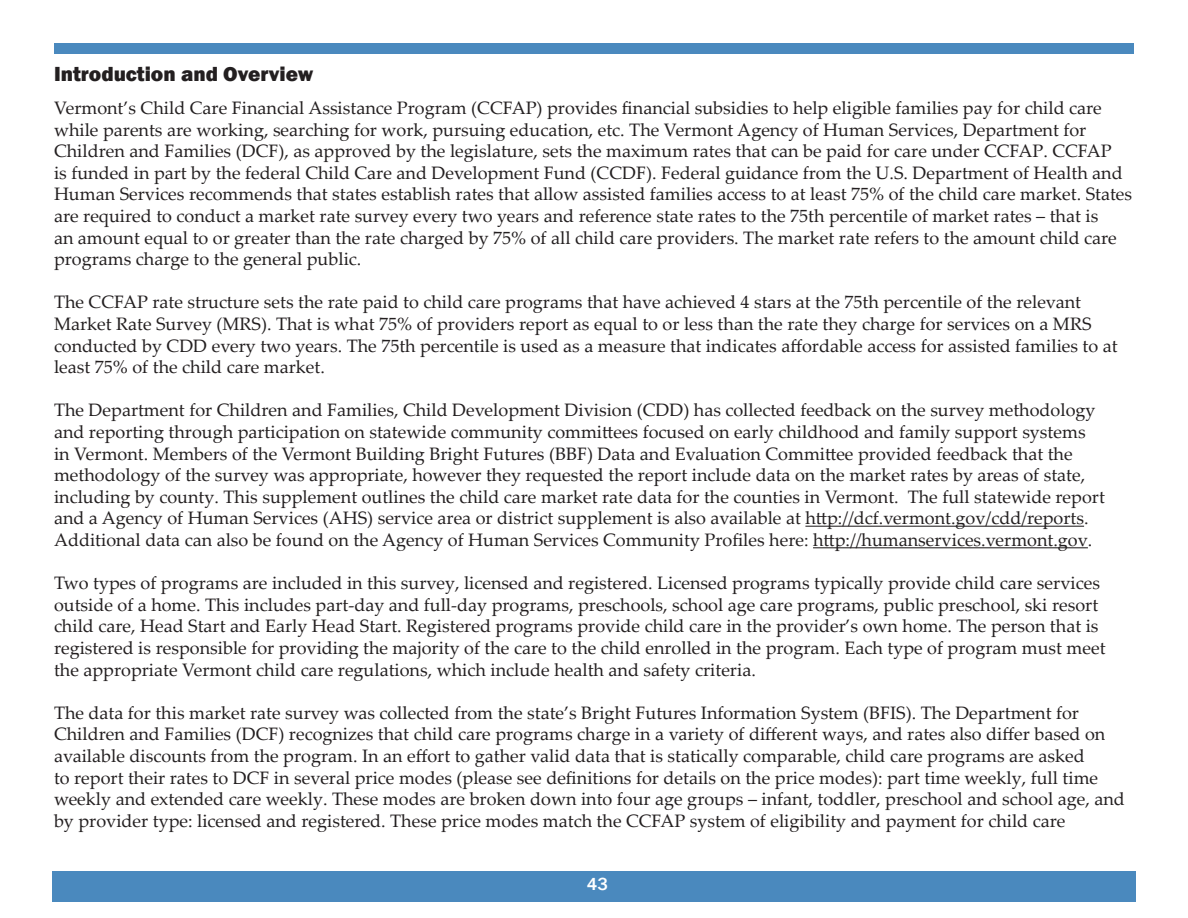
<style>
.page{position:relative;width:1188px;height:918px;background:#fff}
.page>*{position:absolute;margin:0;border:0;box-sizing:border-box;transform-origin:0 0}
.t1{font:800 21px "Franklin Gothic";color:#231f20}
.t2{font:18px/21.6px "Palatino Linotype";color:#231f20}
.t3{font:500 18px "Franklin Gothic";color:#fff}
</style>
<div class="page">
<div style="left:52px;top:872px;width:1084px;height:30px;background:#4a89be"></div>
<div style="left:54px;top:43px;width:1080px;height:11px;background:#4a89be"></div>
<hr style="left:805px;top:526px;width:279px;height:1px;background:#231f20">
<hr style="left:813px;top:547px;width:275px;height:1px;background:#231f20">
<p class="t1" style="left:54px;top:61px;width:261px">Introduction and Overview</p>
<p class="t2" style="left:54px;top:96px;width:1080px">Vermont’s Child Care Financial Assistance Program (CCFAP) provides financial subsidies to help eligible families pay for child care while parents are working, searching for work, pursuing education, etc. The Vermont Agency of Human Services, Department for Children and Families (DCF), as approved by the legislature, sets the maximum rates that can be paid for care under CCFAP. CCFAP<br>is funded in part by the federal Child Care and Development Fund (CCDF). Federal guidance from the U.S. Department of Health and Human Services recommends that states establish rates that allow assisted families access to at least 75% of the child care market. States are required to conduct a market rate survey every two years and reference state rates to the 75th percentile of market rates – that is<br>an amount equal to or greater than the rate charged by 75% of all child care providers. The market rate refers to the amount child care programs charge to the general public.</p>
<p class="t2" style="left:54px;top:291px;width:1065px">The CCFAP rate structure sets the rate paid to child care programs that have achieved 4 stars at the 75th percentile of the relevant Market Rate Survey (MRS). That is what 75% of providers report as equal to or less than the rate they charge for services on a MRS conducted by CDD every two years. The 75th percentile is used as a measure that indicates affordable access for assisted families to at least 75% of the child care market.</p>
<p class="t2" style="left:54px;top:399px;width:1052px">The Department for Children and Families, Child Development Division (CDD) has collected feedback on the survey methodology and reporting through participation on statewide community committees focused on early childhood and family support systems in Vermont. Members of the Vermont Building Bright Futures (BBF) Data and Evaluation Committee provided feedback that the methodology of the survey was appropriate, however they requested the report include data on the market rates by areas of state, including by county. This supplement outlines the child care market rate data for the counties in Vermont. The full statewide report and a Agency of Human Services (AHS) service area or district supplement is also available at http://dcf.vermont.gov/cdd/reports.<br>Additional data can also be found on the Agency of Human Services Community Profiles here: http://humanservices.vermont.gov.</p>
<p class="t2" style="left:54px;top:572px;width:1053px">Two types of programs are included in this survey, licensed and registered. Licensed programs typically provide child care services outside of a home. This includes part-day and full-day programs, preschools, school age care programs, public preschool, ski resort child care, Head Start and Early Head Start. Registered programs provide child care in the provider’s own home. The person that is registered is responsible for providing the majority of the care to the child enrolled in the program. Each type of program must meet the appropriate Vermont child care regulations, which include health and safety criteria.</p>
<p class="t2" style="left:54px;top:701px;width:1072px">The data for this market rate survey was collected from the state’s Bright Futures Information System (BFIS). The Department for Children and Families (DCF) recognizes that child care programs charge in a variety of different ways, and rates also differ based on available discounts from the program. In an effort to gather valid data that is statically comparable, child care programs are asked<br>to report their rates to DCF in several price modes (please see definitions for details on the price modes): part time weekly, full time weekly and extended care weekly. These modes are broken down into four age groups – infant, toddler, preschool and school age, and by provider type: licensed and registered. These price modes match the CCFAP system of eligibility and payment for child care</p>
<p class="t3" style="left:587px;top:873px;width:23px">43</p>
</div>
